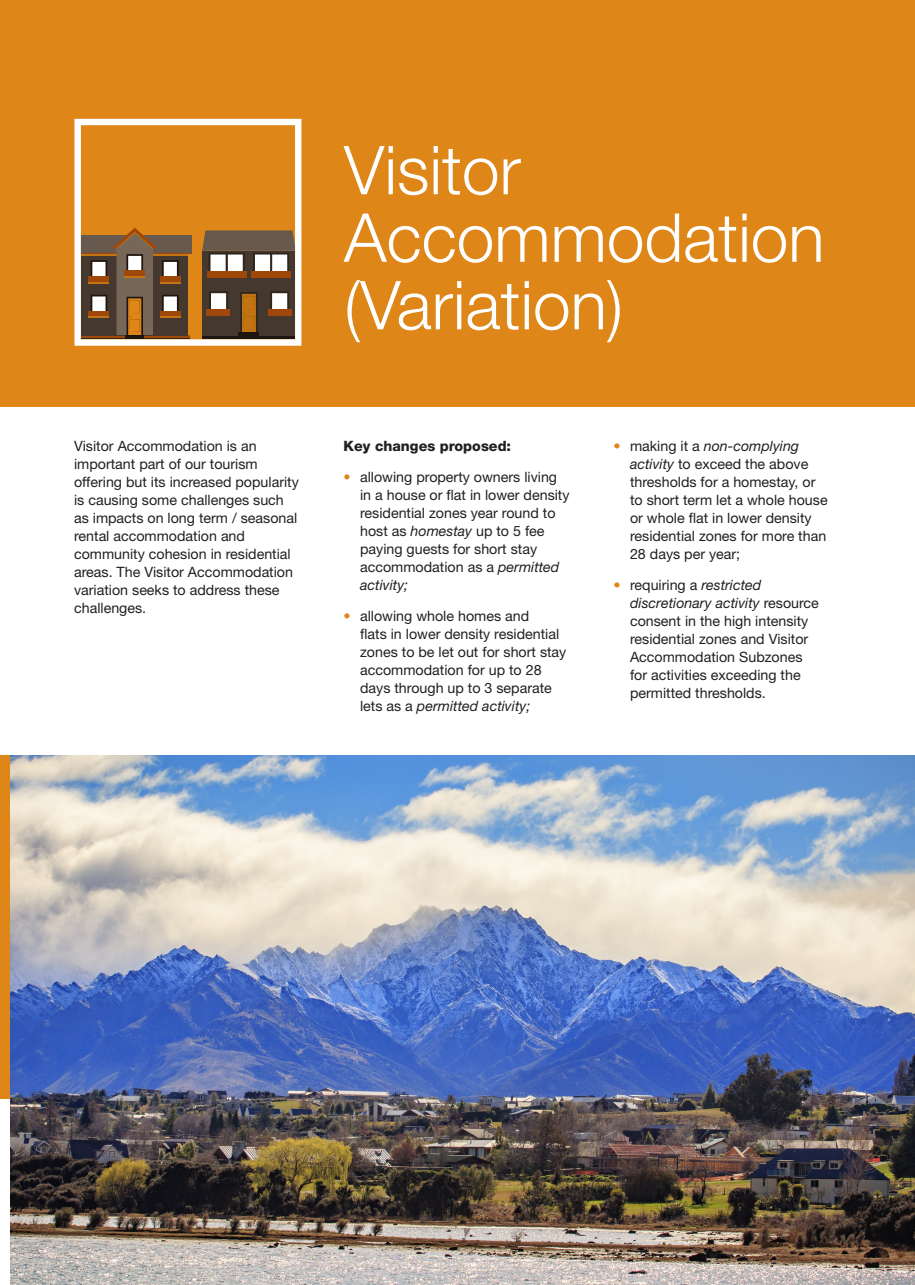
<style>
.page{position:relative;width:915px;height:1285px;background:#fff}
.page>*{position:absolute;margin:0;border:0;box-sizing:border-box;transform-origin:0 0}
.MAIN_body{font:300 67.5px/67.5px "Helvetica Neue LT Std";color:#fff}
.MAIN_body_tab{font:14.25px/18px "Helvetica Neue LT Std";color:#231f20}
.MAIN_body_tab-2{font:800 14.25px "Helvetica Neue LT Std";color:#231f20}
.s1{color:#df8619}
.s2{font-style:italic}
</style>
<div class="page">
<div style="left:0;top:755px;width:11px;height:343px;background:#df8619"></div>
<div style="left:0;top:0;width:914px;height:407px;background:#df8619"></div>
<img style="left:11px;top:755px;width:903px;height:529px">
<hr style="left:77px;top:253px;width:115px;height:1px;background:#a0470a">
<svg style="left:81px;top:228px;width:109px;height:110px;background:#7b5e42"></svg>
<hr style="left:160px;top:316px;width:20px;height:2px;background:#c27414">
<div style="left:202px;top:251px;width:94px;height:85px;background:#44382f"></div>
<hr style="left:202px;top:336px;width:94px;height:3px;background:#1f1510">
<hr style="left:239px;top:333px;width:20px;height:3px;background:#1f1510">
<svg style="left:240px;top:292px;width:18px;height:41px"></svg>
<svg style="left:209px;top:291px;width:19px;height:18px"></svg>
<div style="left:207px;top:309px;width:23px;height:7px;background:#a0470a"></div>
<svg style="left:270px;top:291px;width:19px;height:18px"></svg>
<div style="left:268px;top:309px;width:23px;height:7px;background:#a0470a"></div>
<svg style="left:202px;top:230px;width:92px;height:47px"></svg>
<div style="left:251px;top:271px;width:40px;height:6px;background:#a0470a"></div>
<div style="left:74px;top:119px;width:227px;height:226px;border:6px solid #fff"></div>
<p class="MAIN_body" style="left:344px;top:135px;width:482px">Visitor<br>Accommodation (Variation)</p>
<p class="MAIN_body_tab" style="left:74px;top:437px;width:226px">Visitor Accommodation is an important part of our tourism offering but its increased popularity is causing some challenges such as impacts on long term / seasonal rental accommodation and community cohesion in residential areas. The Visitor Accommodation variation seeks to address these challenges.</p>
<p class="MAIN_body_tab-2" style="left:343px;top:437px;width:169px">Key changes proposed:</p>
<p class="MAIN_body_tab" style="left:360px;top:467px;width:211px;text-indent:-16px"><span class="s1">•</span> allowing property owners living in a house or flat in lower density residential zones year round to host as <span class="s2">homestay</span> up to 5 fee paying guests for short stay accommodation as a <span class="s2">permitted activity;</span></p>
<p class="MAIN_body_tab" style="left:360px;top:606px;width:208px;text-indent:-16px"><span class="s1">•</span> allowing whole homes and<br>flats in lower density residential zones to be let out for short stay accommodation for up to 28 days through up to 3 separate lets as a <span class="s2">permitted activity;</span></p>
<p class="MAIN_body_tab" style="left:629px;top:437px;width:199px;text-indent:-16px"><span class="s1">•</span> making it a <span class="s2">non-complying activity</span> to exceed the above thresholds for a homestay, or to short term let a whole house or whole flat in lower density residential zones for more than<br>28 days per year;</p>
<p class="MAIN_body_tab" style="left:629px;top:575px;width:190px;text-indent:-16px"><span class="s1">•</span> requiring a <span class="s2">restricted discretionary activity</span> resource consent in the high intensity residential zones and Visitor<br>Accommodation Subzones for activities exceeding the permitted thresholds.</p>
</div>
